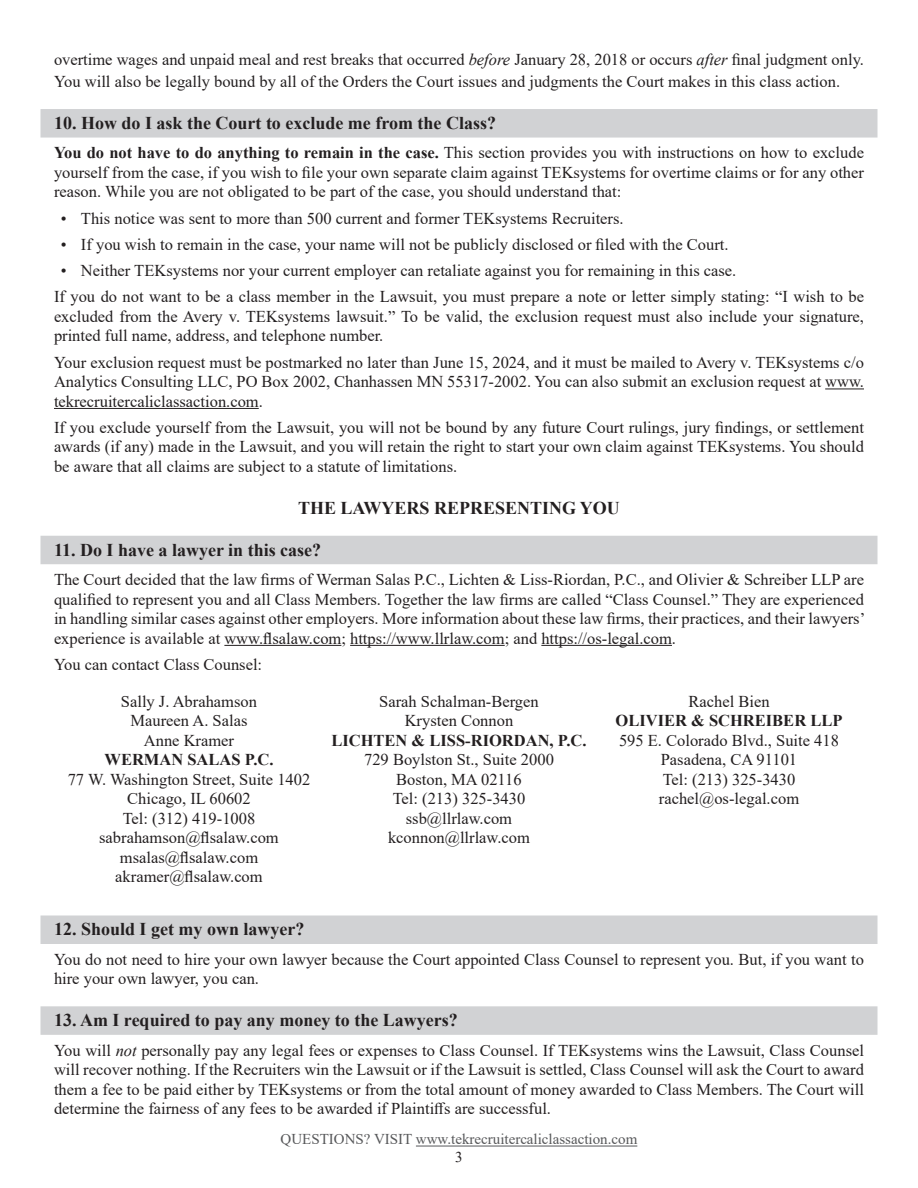
<style>
.page{position:relative;width:918px;height:1188px;background:#fff}
.page>*{position:absolute;margin:0;border:0;box-sizing:border-box;transform-origin:0 0}
.t1{font:700 18px "Times New Roman";color:#231f20}
.t2{font:16.5px/19.5px "Times New Roman";color:#231f20;text-align:justify}
.t3{font:700 16.5px "Times New Roman";color:#231f20}
.t4{font:15px "Times New Roman";color:#57585a}
.t5{font:15px "Times New Roman";color:#231f20}
.s1{font-style:italic}
.s2{font-weight:700}
</style>
<div class="page">
<hr style="left:416px;top:1146px;width:221px;height:1px;background:#57585a">
<div style="left:40px;top:109px;width:838px;height:29px;background:#d1d2d4"></div>
<hr style="left:825px;top:389px;width:39px;height:1px;background:#231f20">
<hr style="left:54px;top:408px;width:205px;height:1px;background:#231f20">
<div style="left:40px;top:536px;width:838px;height:28px;background:#d1d2d4"></div>
<hr style="left:224px;top:645px;width:117px;height:1px;background:#231f20">
<hr style="left:350px;top:645px;width:155px;height:1px;background:#231f20">
<hr style="left:541px;top:645px;width:131px;height:1px;background:#231f20">
<div style="left:40px;top:915px;width:838px;height:29px;background:#d1d2d4"></div>
<div style="left:40px;top:1006px;width:838px;height:29px;background:#d1d2d4"></div>
<p class="t2" style="left:54px;top:49px;width:812px;line-height:21.6px">overtime wages and unpaid meal and rest breaks that occurred <span class="s1">before</span> January 28, 2018 or occurs <span class="s1">after</span> final judgment only.<br>You will also be legally bound by all of the Orders the Court issues and judgments the Court makes in this class action.</p>
<p class="t1" style="left:54px;top:110px;width:444px">10. How do I ask the Court to exclude me from the Class?</p>
<p class="t2" style="left:54px;top:143px;width:812px"><span class="s2">You do not have to do anything to remain in the case.</span> This section provides you with instructions on how to exclude yourself from the case, if you wish to file your own separate claim against TEKsystems for overtime claims or for any other reason. While you are not obligated to be part of the case, you should understand that:</p>
<p class="t2" style="left:61px;top:208px;width:564px">• This notice was sent to more than 500 current and former TEKsystems Recruiters.</p>
<p class="t2" style="left:61px;top:234px;width:669px">• If you wish to remain in the case, your name will not be publicly disclosed or filed with the Court.</p>
<p class="t2" style="left:54px;top:257px;width:812px;line-height:26.2px;text-indent:7px">• Neither TEKsystems nor your current employer can retaliate against you for remaining in this case.<br>If you do not want to be a class member in the Lawsuit, you must prepare a note or letter simply stating: “I wish to be</p>
<p class="t2" style="left:54px;top:306px;width:812px">excluded from the Avery v. TEKsystems lawsuit.” To be valid, the exclusion request must also include your signature, printed full name, address, and telephone number.</p>
<p class="t2" style="left:54px;top:352px;width:811px">Your exclusion request must be postmarked no later than June 15, 2024, and it must be mailed to Avery v. TEKsystems c/o Analytics Consulting LLC, PO Box 2002, Chanhassen MN 55317-2002. You can also submit an exclusion request at www. tekrecruitercaliclassaction.com.</p>
<p class="t2" style="left:54px;top:417px;width:812px">If you exclude yourself from the Lawsuit, you will not be bound by any future Court rulings, jury findings, or settlement awards (if any) made in the Lawsuit, and you will retain the right to start your own claim against TEKsystems. You should be aware that all claims are subject to a statute of limitations.</p>
<p class="t1" style="left:298px;top:495px;width:323px">THE LAWYERS REPRESENTING YOU</p>
<p class="t1" style="left:54px;top:537px;width:269px">11. Do I have a lawyer in this case?</p>
<p class="t2" style="left:54px;top:569px;width:813px">The Court decided that the law firms of Werman Salas P.C., Lichten &amp; Liss-Riordan, P.C., and Olivier &amp; Schreiber LLP are qualified to represent you and all Class Members. Together the law firms are called “Class Counsel.” They are experienced in handling similar cases against other employers. More information about these law firms, their practices, and their lawyers’ experience is available at www.flsalaw.com; https://www.llrlaw.com; and https://os-legal.com.</p>
<p class="t2" style="left:54px;top:654px;width:210px">You can contact Class Counsel:</p>
<p class="t2" style="left:121px;top:691px;width:138px;text-align:center">Sally J. Abrahamson<br>Maureen A. Salas<br>Anne Kramer</p>
<p class="t3" style="left:105px;top:748px;width:170px">WERMAN SALAS P.C.</p>
<p class="t2" style="left:68px;top:769px;width:244px;text-align:center">77 W. Washington Street, Suite 1402<br>Chicago, IL 60602<br>Tel: (312) 419-1008 sabrahamson@flsalaw.com msalas@flsalaw.com akramer@flsalaw.com</p>
<p class="t2" style="left:379px;top:691px;width:161px;text-align:center">Sarah Schalman-Bergen<br>Krysten Connon</p>
<p class="t3" style="left:331px;top:728px;width:257px">LICHTEN &amp; LISS-RIORDAN, P.C.</p>
<p class="t2" style="left:364px;top:750px;width:191px;text-align:center">729 Boylston St., Suite 2000<br>Boston, MA 02116<br>Tel: (213) 325-3430 ssb@llrlaw.com kconnon@llrlaw.com</p>
<p class="t2" style="left:688px;top:691px;width:83px">Rachel Bien</p>
<p class="t3" style="left:616px;top:709px;width:228px">OLIVIER &amp; SCHREIBER LLP</p>
<p class="t2" style="left:619px;top:730px;width:222px;text-align:center">595 E. Colorado Blvd., Suite 418<br>Pasadena, CA 91101<br>Tel: (213) 325-3430 rachel@os-legal.com</p>
<p class="t1" style="left:54px;top:916px;width:252px">12. Should I get my own lawyer?</p>
<p class="t2" style="left:54px;top:949px;width:812px">You do not need to hire your own lawyer because the Court appointed Class Counsel to represent you. But, if you want to hire your own lawyer, you can.</p>
<p class="t1" style="left:54px;top:1007px;width:405px">13. Am I required to pay any money to the Lawyers?</p>
<p class="t2" style="left:54px;top:1040px;width:812px">You will <span class="s1">not</span> personally pay any legal fees or expenses to Class Counsel. If TEKsystems wins the Lawsuit, Class Counsel will recover nothing. If the Recruiters win the Lawsuit or if the Lawsuit is settled, Class Counsel will ask the Court to award them a fee to be paid either by TEKsystems or from the total amount of money awarded to Class Members. The Court will determine the fairness of any fees to be awarded if Plaintiffs are successful.</p>
<p class="t4" style="left:281px;top:1129px;width:358px">QUESTIONS? VISIT www.tekrecruitercaliclassaction.com</p>
<p class="t5" style="left:455px;top:1147px;width:9px">3</p>
</div>
